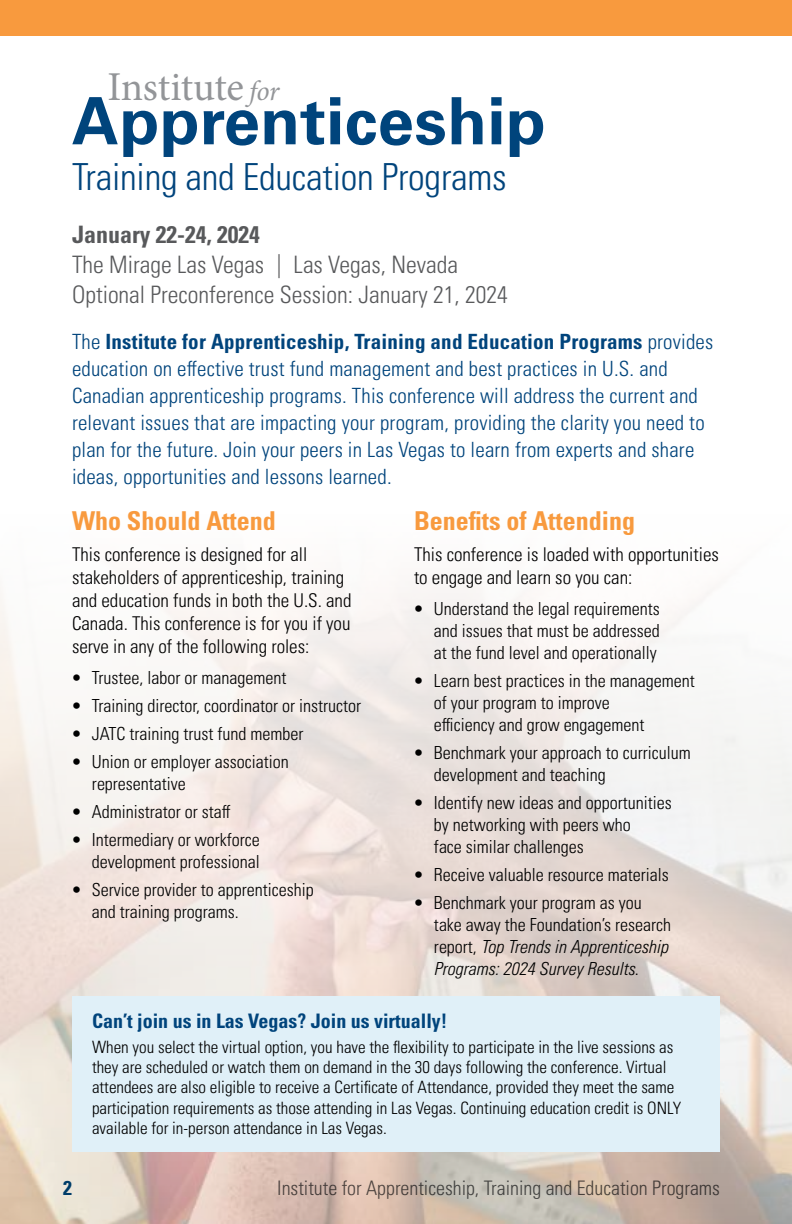
<style>
.page{position:relative;width:792px;height:1224px;background:#fff}
.page>*{position:absolute;margin:0;border:0;box-sizing:border-box;transform-origin:0 0}
.t1{font:700 65.2px "Univers LT Pro 65";letter-spacing:.005em;color:#00447c}
.t2{font:41px "Minion Pro";letter-spacing:-.01em;color:#939598}
.t3{font:300 condensed 37.2px "Univers LT Pro";letter-spacing:-.005em;color:#00447c}
.t4{font:700 condensed 26px "Univers LT Pro";color:#f89a3e}
.t5{font:300 condensed 24px/30px "Univers LT Pro";color:#58595b}
.t6{font:700 condensed 24px "Univers LT Pro";color:#58595b}
.t7{font:300 condensed 21px/27px "Univers LT Pro";letter-spacing:.01em;color:#00447c}
.t8{font:300 condensed 20px "Univers LT Pro";color:#58595b}
.t9{font:700 condensed 20px "Univers LT Pro";color:#00447c}
.t10{font:300 condensed 19px/23px "Univers LT Pro";color:#000}
.t11{font:300 condensed 18px/22px "Univers LT Pro";color:#000}
.t12{font:300 condensed 17px/20.4px "Univers LT Pro";color:#000}
.s1{font-style:italic;font-size:28px}
.s2{font-weight:700}
.s3{font-style:italic}
</style>
<div class="page">
<div style="left:0;top:0;width:792px;height:36px;background:#f89a3e"></div>
<div style="left:72px;top:996px;width:648px;height:156px;background:#e0f0f8"></div>
<h2 class="t2" style="left:107px;top:60px;width:174px">Institute <span class="s1">for</span></h2>
<h1 class="t1" style="left:72px;top:75px;width:475px">Apprenticeship</h1>
<h3 class="t3" style="left:72px;top:152px;width:436px">Training and Education Programs</h3>
<h3 class="t6" style="left:72px;top:220px;width:189px">January 22-24, 2024</h3>
<h3 class="t5" style="left:72px;top:249px;width:437px">The Mirage Las Vegas | Las Vegas, Nevada<br>Optional Preconference Session: January 21, 2024</h3>
<p class="t7" style="left:72px;top:327px;width:643px">The <span class="s2">Institute for Apprenticeship, Training and Education Programs</span> provides education on effective trust fund management and best practices in U.S. and Canadian apprenticeship programs. This conference will address the current and relevant issues that are impacting your program, providing the clarity you need to plan for the future. Join your peers in Las Vegas to learn from experts and share ideas, opportunities and lessons learned.</p>
<h3 class="t4" style="left:72px;top:505px;width:205px">Who Should Attend</h3>
<p class="t10" style="left:72px;top:542px;width:281px">This conference is designed for all stakeholders of apprenticeship, training and education funds in both the U.S. and Canada. This conference is for you if you serve in any of the following roles:</p>
<p class="t11" style="left:72px;top:666px;width:216px">• Trustee, labor or management</p>
<p class="t11" style="left:72px;top:694px;width:291px">• Training director, coordinator or instructor</p>
<p class="t11" style="left:72px;top:722px;width:233px">• JATC training trust fund member</p>
<p class="t11" style="left:92px;top:750px;width:198px;text-indent:-20px">• Union or employer association representative</p>
<p class="t11" style="left:72px;top:800px;width:160px">• Administrator or staff</p>
<p class="t11" style="left:72px;top:828px;width:189px;text-align:right">• Intermediary or workforce development professional</p>
<p class="t11" style="left:92px;top:878px;width:223px;text-indent:-20px">• Service provider to apprenticeship and training programs.</p>
<h3 class="t4" style="left:414px;top:505px;width:222px">Benefits of Attending</h3>
<p class="t10" style="left:414px;top:542px;width:306px">This conference is loaded with opportunities to engage and learn so you can:</p>
<p class="t11" style="left:434px;top:597px;width:227px;text-align:justify;text-indent:-20px">• Understand the legal requirements and issues that must be addressed at the fund level and operationally</p>
<p class="t11" style="left:434px;top:669px;width:262px;text-indent:-20px">• Learn best practices in the management of your program to improve<br>efficiency and grow engagement</p>
<p class="t11" style="left:434px;top:741px;width:258px;text-indent:-20px">• Benchmark your approach to curriculum development and teaching</p>
<p class="t11" style="left:434px;top:791px;width:239px;text-indent:-20px">• Identify new ideas and opportunities by networking with peers who<br>face similar challenges</p>
<p class="t11" style="left:414px;top:863px;width:256px">• Receive valuable resource materials</p>
<p class="t11" style="left:434px;top:891px;width:239px;text-indent:-20px">• Benchmark your program as you take away the Foundation’s research report, <span class="s3">Top Trends in Apprenticeship Programs: 2024 Survey Results</span>.</p>
<p class="t9" style="left:92px;top:1009px;width:357px">Can’t join us in Las Vegas? Join us virtually!</p>
<p class="t12" style="left:92px;top:1036px;width:591px">When you select the virtual option, you have the flexibility to participate in the live sessions as they are scheduled or watch them on demand in the 30 days following the conference. Virtual attendees are also eligible to receive a Certificate of Attendance, provided they meet the same participation requirements as those attending in Las Vegas. Continuing education credit is ONLY available for in-person attendance in Las Vegas.</p>
<p class="t9" style="left:63px;top:1176px;width:10px">2</p>
<p class="t8" style="left:277px;top:1175px;width:444px">Institute for Apprenticeship, Training and Education Programs</p>
</div>
